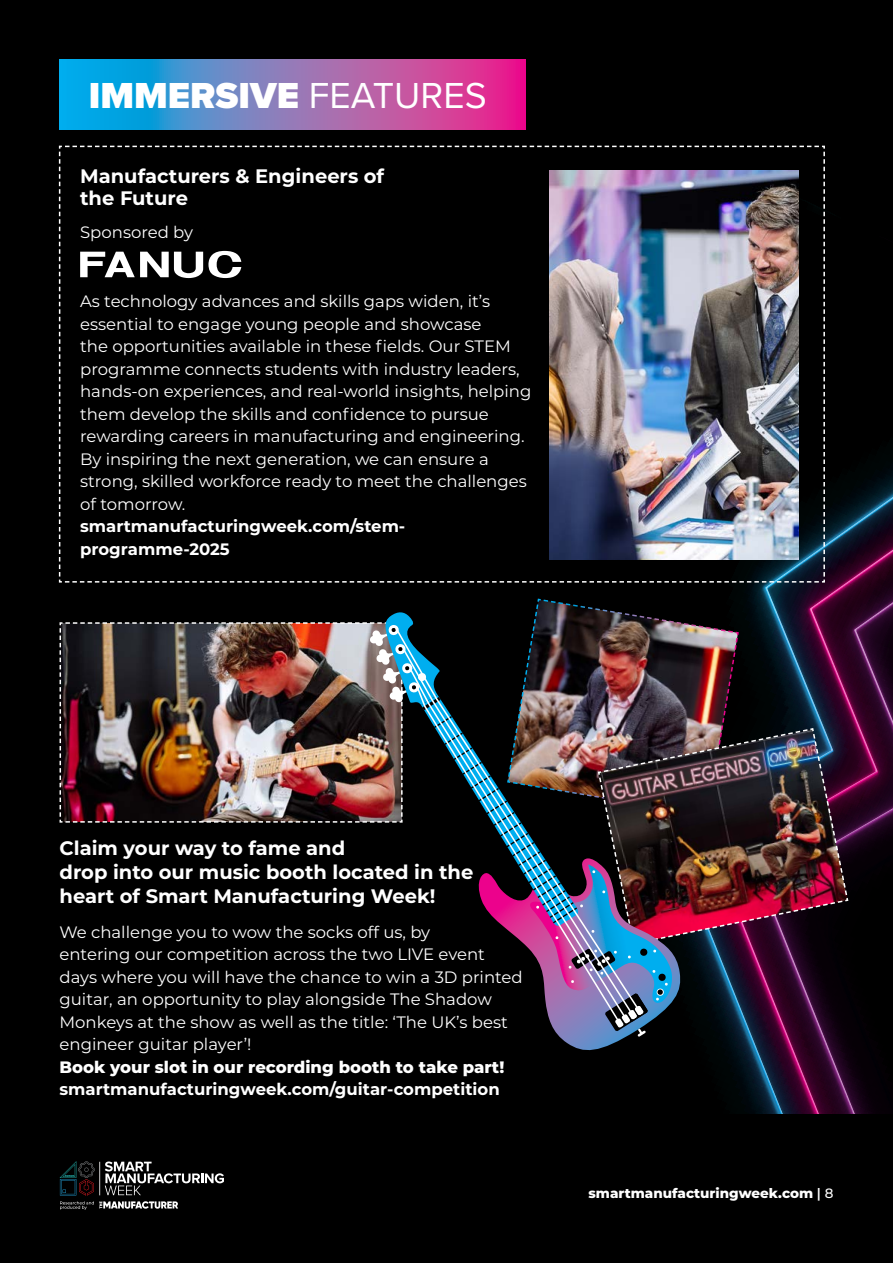
<style>
.page{position:relative;width:893px;height:1263px;background:#000}
.page>*{position:absolute;margin:0;border:0;box-sizing:border-box;transform-origin:0 0}
.t1{font:900 37.5px "Proxima Nova";color:#fff}
.t2{font:700 19.5px/24px "Montserrat";color:#fff}
.t3{font:16.5px/22.5px "Montserrat";color:#fff}
.t4{font:700 16.5px/22.5px "Montserrat";color:#fff}
.t5{font:800 16.5px "Montserrat";color:#fff}
.t6{font:800 13.5px "Montserrat";color:#fff}
.s1{font-weight:400}
.s2{font-weight:600}
.s3{font-weight:500}
</style>
<div class="page">
<img style="left:724px;top:583px;width:37px;height:531px">
<svg style="left:761px;top:464px;width:132px;height:650px"></svg>
<svg style="left:60px;top:60px;width:465px;height:70px;background:#8072b9"></svg>
<img style="left:60px;top:598px;width:788px;height:456px">
<svg style="left:60px;top:1161px;width:164px;height:49px"></svg>
<img style="left:59px;top:146px;width:766px;height:437px">
<h1 class="t1" style="left:89px;top:68px;width:399px">IMMERSIVE <span class="s1">FEATURES</span></h1>
<p class="t2" style="left:80px;top:163px;width:306px;line-height:22.5px">Manufacturers &amp; Engineers of the Future</p>
<p class="t3" style="left:80px;top:220px;width:115px">Sponsored by</p>
<p class="t3" style="left:80px;top:289px;width:453px">As technology advances and skills gaps widen, it’s essential to engage young people and showcase<br>the opportunities available in these fields. Our STEM programme connects students with industry leaders, hands-on experiences, and real-world insights, helping them develop the skills and confidence to pursue rewarding careers in manufacturing and engineering.<br>By inspiring the next generation, we can ensure a strong, skilled workforce ready to meet the challenges of tomorrow.</p>
<p class="t4" style="left:80px;top:514px;width:327px">smartmanufacturingweek.com/stem&shy;programme-2025</p>
<p class="t2" style="left:60px;top:835px;width:415px">Claim your way to fame and<br>drop into our music booth located in the heart of Smart Manufacturing Week!</p>
<p class="t3" style="left:60px;top:920px;width:465px">We challenge you to wow the socks off us, by<br>entering our competition across the two LIVE event days where you will have the chance to win a 3D printed guitar, an opportunity to play alongside The Shadow Monkeys at the show as well as the title: ‘The UK’s best engineer guitar player’!</p>
<p class="t5" style="left:60px;top:1055px;width:446px">Book your slot in our recording booth to take part!</p>
<p class="t4" style="left:60px;top:1077px;width:442px">smartmanufacturingweek.com/guitar-competition</p>
<p class="t6" style="left:588px;top:1184px;width:246px">smartmanufacturingweek.com <span class="s2">|</span> <span class="s3">8</span></p>
</div>
